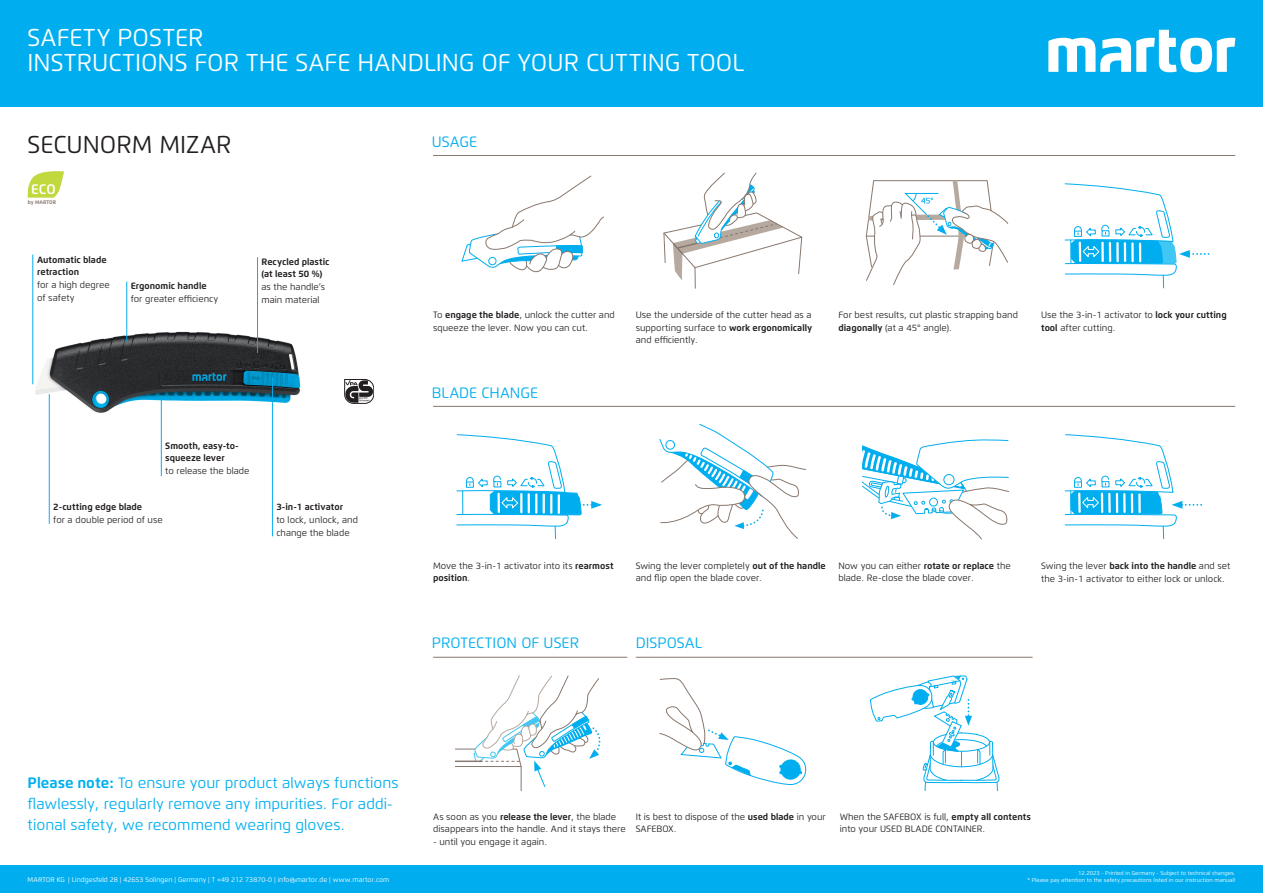
<style>
.page{position:relative;width:1263px;height:893px;background:#fff}
.page>*{position:absolute;margin:0;border:0;box-sizing:border-box;transform-origin:0 0}
.t1{font:24.38px/25.5px "Flexo";color:#fff}
.t2{font:24.38px "Flexo";color:#231f20}
.t3{font:15px/21.2px "Flexo";color:#00aeef}
.t4{font:600 13.8px "Flexo";color:#fff}
.t5{font:9.15px/12.8px "Flexo";color:#231f20}
.t6{font:700 9.15px/12.8px "Flexo";color:#231f20}
.t7{font:6.82px "Flexo";color:#fff}
.t8{font:5.62px/7.4px "Flexo";color:#fff;text-align:right}
.t9{font:700 5.25px "Flexo";color:#89786e}
.s1{font-weight:700}
</style>
<div class="page">
<svg style="left:461px;top:175px;width:143px;height:98px"></svg>
<div style="left:488px;top:257px;width:9px;height:8px;border:1px solid #00aeef;border-radius:50%"></div>
<svg style="left:663px;top:172px;width:140px;height:117px"></svg>
<svg style="left:865px;top:180px;width:144px;height:106px"></svg>
<svg style="left:1064px;top:183px;width:144px;height:106px"></svg>
<svg style="left:456px;top:434px;width:146px;height:106px"></svg>
<svg style="left:659px;top:424px;width:147px;height:115px"></svg>
<svg style="left:861px;top:440px;width:148px;height:100px"></svg>
<svg style="left:1064px;top:434px;width:137px;height:106px"></svg>
<svg style="left:456px;top:675px;width:145px;height:116px"></svg>
<svg style="left:659px;top:678px;width:148px;height:107px"></svg>
<svg style="left:870px;top:675px;width:130px;height:116px"></svg>
<img style="left:32px;top:325px;width:269px;height:94px">
<svg style="left:344px;top:379px;width:30px;height:24px"></svg>
<svg style="left:28px;top:171px;width:36px;height:27px"></svg>
<hr style="left:33px;top:255px;width:1px;height:129px;background:#00aeef">
<hr style="left:49px;top:394px;width:1px;height:130px;background:#00aeef">
<hr style="left:126px;top:282px;width:1px;height:59px;background:#00aeef">
<hr style="left:433px;top:155px;width:802px;height:1px;background:#89786e">
<hr style="left:433px;top:406px;width:802px;height:1px;background:#89786e">
<hr style="left:433px;top:657px;width:194px;height:1px;background:#89786e">
<hr style="left:636px;top:657px;width:397px;height:1px;background:#89786e">
<div style="left:0;top:0;width:1263px;height:106px;background:#00aeef"></div>
<div style="left:0;top:865px;width:1263px;height:28px;background:#00aeef"></div>
<svg style="left:1048px;top:30px;width:187px;height:42px"></svg>
<hr style="left:161px;top:395px;width:1px;height:81px;background:#00aeef">
<hr style="left:272px;top:377px;width:1px;height:159px;background:#00aeef">
<hr style="left:257px;top:257px;width:1px;height:96px;background:#00aeef">
<h1 class="t1" style="left:28px;top:24px;width:718px">SAFETY POSTER<br>INSTRUCTIONS FOR THE SAFE HANDLING OF YOUR CUTTING TOOL</h1>
<h1 class="t2" style="left:28px;top:130px;width:205px">SECUNORM MIZAR</h1>
<h3 class="t4" style="left:31px;top:180px;width:26px">ECO</h3>
<p class="t9" style="left:28px;top:199px;width:30px">by MARTOR</p>
<p class="t6" style="left:37px;top:253px;width:71px">Automatic blade retraction</p>
<p class="t5" style="left:37px;top:278px;width:74px">for a high degree of safety</p>
<p class="t6" style="left:131px;top:279px;width:77px">Ergonomic handle</p>
<p class="t5" style="left:131px;top:292px;width:89px">for greater efficiency</p>
<p class="t6" style="left:261px;top:255px;width:70px">Recycled plastic (at least 50 %)</p>
<p class="t5" style="left:261px;top:281px;width:65px">as the handle‘s main material</p>
<p class="t6" style="left:165px;top:439px;width:75px">Smooth, easy-to&shy;squeeze lever</p>
<p class="t5" style="left:165px;top:465px;width:86px">to release the blade</p>
<p class="t6" style="left:53px;top:501px;width:90px">2-cutting edge blade</p>
<p class="t5" style="left:53px;top:513px;width:111px">for a double period of use</p>
<p class="t6" style="left:276px;top:501px;width:68px">3-in-1 activator</p>
<p class="t5" style="left:276px;top:513px;width:83px">to lock, unlock, and change the blade</p>
<h2 class="t3" style="left:432px;top:131px;width:47px">USAGE</h2>
<p class="t5" style="left:433px;top:308px;width:183px">To <span class="s1">engage the blade</span>, unlock the cutter and squeeze the lever. Now you can cut.</p>
<h2 class="t3" style="left:432px;top:382px;width:108px">BLADE CHANGE</h2>
<p class="t5" style="left:636px;top:308px;width:178px;text-align:justify">Use the underside of the cutter head as a supporting surface to <span class="s1">work ergonomically </span>and efficiently.</p>
<p class="t5" style="left:838px;top:308px;width:181px">For best results, cut plastic strapping band <span class="s1">diagonally</span> (at a 45° angle).</p>
<p class="t5" style="left:1041px;top:308px;width:187px">Use the 3-in-1 activator to <span class="s1">lock your cutting tool</span> after cutting.</p>
<p class="t5" style="left:433px;top:559px;width:182px">Move the 3-in-1 activator into its <span class="s1">rearmost position</span>.</p>
<p class="t5" style="left:636px;top:559px;width:192px">Swing the lever completely <span class="s1">out of the handle </span>and flip open the blade cover.</p>
<p class="t5" style="left:838px;top:559px;width:174px">Now you can either <span class="s1">rotate or replace</span> the blade. Re-close the blade cover.</p>
<h2 class="t3" style="left:432px;top:633px;width:149px">PROTECTION OF USER</h2>
<h2 class="t3" style="left:636px;top:633px;width:68px">DISPOSAL</h2>
<p class="t5" style="left:1041px;top:559px;width:191px">Swing the lever <span class="s1">back into the handle</span> and set the 3-in-1 activator to either lock or unlock.</p>
<h2 class="t3" style="left:28px;top:772px;width:372px"><span class="s1">Please note:</span> To ensure your product always functions flawlessly, regularly remove any impurities. For addi&shy;tional safety, we recommend wearing gloves.</h2>
<p class="t7" style="left:28px;top:876px;width:363px">MARTOR KG | Lindgesfeld 28 | 42653 Solingen | Germany | T +49 212 73870-0 | info@martor.de | www.martor.com</p>
<p class="t5" style="left:433px;top:810px;width:194px">As soon as you <span class="s1">release the lever</span>, the blade disappears into the handle. And it stays there</p>
<p class="t5" style="left:433px;top:835px;width:116px">- until you engage it again.</p>
<p class="t5" style="left:636px;top:810px;width:192px">It is best to dispose of the <span class="s1">used blade</span> in your<br>SAFEBOX.</p>
<p class="t5" style="left:840px;top:810px;width:193px">When the SAFEBOX is full, <span class="s1">empty all contents </span>into your USED BLADE CONTAINER.</p>
<p class="t8" style="left:1027px;top:869px;width:209px">12.2023 - Printed in Germany - Subject to technical changes.<br>* Please pay attention to the safety precautions listed in our instruction manual!</p>
</div>
